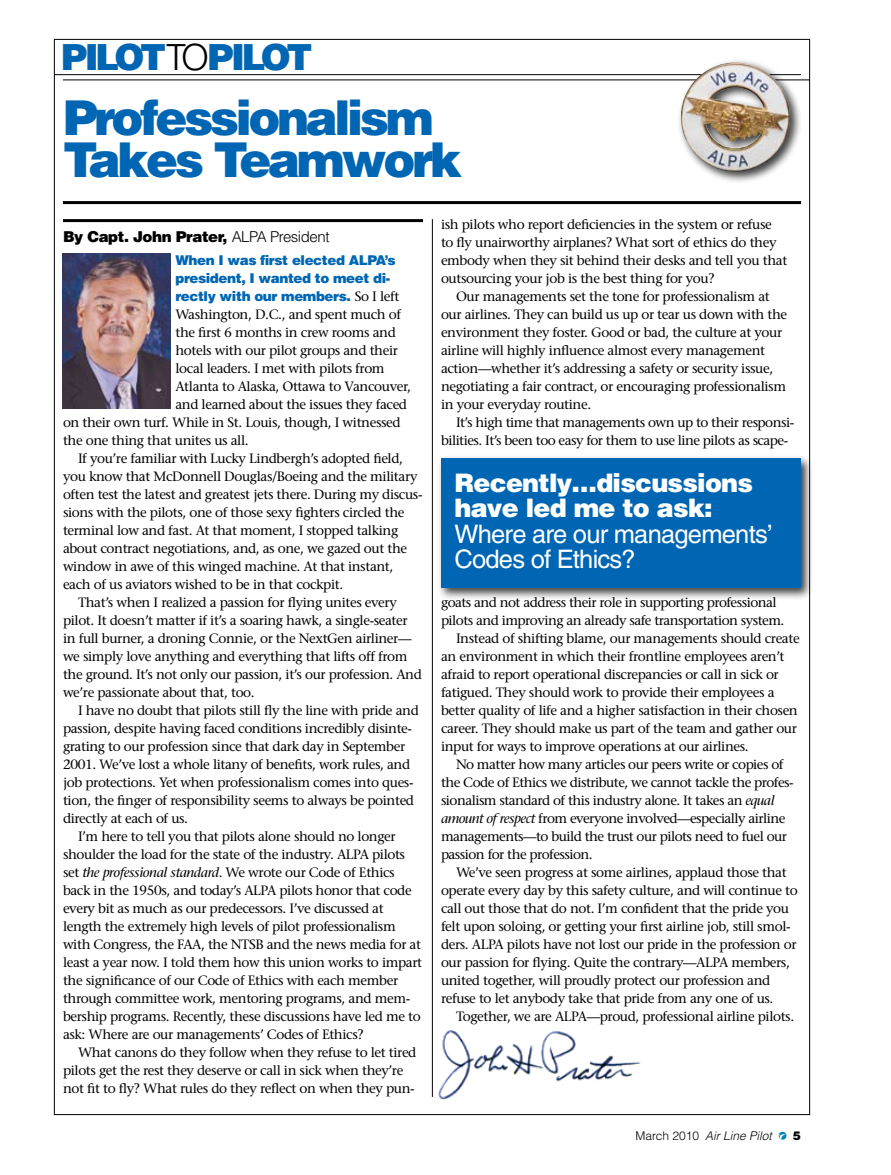
<style>
.page{position:relative;width:891px;height:1175px;background:#fff}
.page>*{position:absolute;margin:0;border:0;box-sizing:border-box;transform-origin:0 0}
.t1{font:900 48px/42px "Helvetica";letter-spacing:-.07em;color:#0066b3}
.t2{font:900 36px "Helvetica";color:#0066b3}
.t3{font:25.5px/25.5px "Helvetica";letter-spacing:-.03em;color:#fff}
.t4{font:900 25.5px/25.5px "Helvetica";letter-spacing:-.03em;color:#fff}
.t5{font:900 15px "Helvetica";letter-spacing:-.03em;color:#000}
.t6{font:13.5px/18px "Stone Serif";letter-spacing:-.03em;color:#000}
.t7{font:900 13.5px/18px "Helvetica";letter-spacing:-.03em;color:#0066b3}
.t8{font:italic 300 12px "Helvetica";color:#000}
.t9{font:900 12px "Helvetica";color:#000}
.s1{font-weight:300;color:#000}
.s2{font-weight:300}
.s3{font-family:"Stone Serif";font-weight:400;color:#000}
.s4{font-style:italic}
.s5{font-style:normal}
</style>
<div class="page">
<svg style="left:779px;top:1131px;width:7px;height:8px"></svg>
<img style="left:438px;top:1030px;width:202px;height:70px">
<hr style="left:54px;top:74px;width:747px;height:1px;background:#000">
<hr style="left:63px;top:201px;width:738px;height:3px;background:#000">
<hr style="left:432px;top:219px;width:1px;height:877px;background:#000">
<hr style="left:63px;top:80px;width:747px;height:1px;background:#000">
<hr style="left:63px;top:219px;width:360px;height:3px;background:#000">
<div style="left:677px;top:58px;width:125px;height:125px;background:#000;opacity:.75"></div>
<img style="left:685px;top:62px;width:50px;height:34px">
<div style="left:437px;top:454px;width:376px;height:147px;background:#000;opacity:.75"></div>
<div style="left:441px;top:458px;width:360px;height:130px;background:#0066b3"></div>
<img style="left:63px;top:254px;width:108px;height:154px">
<h2 class="t2" style="left:61px;top:33px;width:44px">PILOT</h2>
<h2 class="t2" style="left:166px;top:33px;width:86px"><span class="s1">TO</span>PILOT</h2>
<h1 class="t1" style="left:63px;top:95px;width:401px">Professionalism<br>Takes Teamwork</h1>
<p class="t5" style="left:63px;top:227px;width:268px">By Capt. John Prater, <span class="s2">ALPA President</span></p>
<p class="t7" style="left:176px;top:250px;width:225px">When I was first elected ALPA’s president, I wanted to meet di&shy;rectly with our members. <span class="s3">So I left</span></p>
<p class="t6" style="left:176px;top:305px;width:227px">Washington, D.C., and spent much of</p>
<p class="t6" style="left:176px;top:323px;width:222px">the first 6 months in crew rooms and</p>
<p class="t6" style="left:176px;top:341px;width:224px">hotels with our pilot groups and their</p>
<p class="t6" style="left:176px;top:359px;width:211px">local leaders. I met with pilots from</p>
<p class="t6" style="left:176px;top:377px;width:237px">Atlanta to Alaska, Ottawa to Vancouver,</p>
<p class="t6" style="left:176px;top:395px;width:233px">and learned about the issues they faced</p>
<p class="t6" style="left:63px;top:413px;width:339px">on their own turf. While in St. Louis, though, I witnessed</p>
<p class="t6" style="left:63px;top:431px;width:187px">the one thing that unites us all.</p>
<p class="t6" style="left:78px;top:449px;width:327px">If you’re familiar with Lucky Lindbergh’s adopted field,</p>
<p class="t6" style="left:63px;top:467px;width:356px">you know that McDonnell Douglas/Boeing and the military</p>
<p class="t6" style="left:63px;top:485px;width:361px">often test the latest and greatest jets there. During my discus-</p>
<p class="t6" style="left:63px;top:503px;width:343px">sions with the pilots, one of those sexy fighters circled the</p>
<p class="t6" style="left:63px;top:521px;width:337px">terminal low and fast. At that moment, I stopped talking</p>
<p class="t6" style="left:63px;top:539px;width:346px">about contract negotiations, and, as one, we gazed out the</p>
<p class="t6" style="left:63px;top:557px;width:332px">window in awe of this winged machine. At that instant,</p>
<p class="t6" style="left:63px;top:575px;width:282px">each of us aviators wished to be in that cockpit.</p>
<p class="t6" style="left:78px;top:593px;width:321px">That’s when I realized a passion for flying unites every</p>
<p class="t6" style="left:63px;top:611px;width:346px">pilot. It doesn’t matter if it’s a soaring hawk, a single-seater</p>
<p class="t6" style="left:63px;top:629px;width:350px">in full burner, a droning Connie, or the NextGen airliner—</p>
<p class="t6" style="left:63px;top:647px;width:346px">we simply love anything and everything that lifts off from</p>
<p class="t6" style="left:63px;top:665px;width:360px">the ground. It’s not only our passion, it’s our profession. And</p>
<p class="t6" style="left:63px;top:683px;width:193px">we’re passionate about that, too.</p>
<p class="t6" style="left:78px;top:701px;width:342px">I have no doubt that pilots still fly the line with pride and</p>
<p class="t6" style="left:63px;top:719px;width:351px">passion, despite having faced conditions incredibly disinte-</p>
<p class="t6" style="left:63px;top:737px;width:344px">grating to our profession since that dark day in September</p>
<p class="t6" style="left:63px;top:755px;width:349px">2001. We’ve lost a whole litany of benefits, work rules, and</p>
<p class="t6" style="left:63px;top:773px;width:352px">job protections. Yet when professionalism comes into ques-</p>
<p class="t6" style="left:63px;top:791px;width:353px">tion, the finger of responsibility seems to always be pointed</p>
<p class="t6" style="left:63px;top:809px;width:127px">directly at each of us.</p>
<p class="t6" style="left:78px;top:827px;width:319px">I’m here to tell you that pilots alone should no longer</p>
<p class="t6" style="left:63px;top:845px;width:344px">shoulder the load for the state of the industry. ALPA pilots</p>
<p class="t6" style="left:63px;top:863px;width:333px">set <span class="s4">the professional standard</span>. We wrote our Code of Ethics</p>
<p class="t6" style="left:63px;top:881px;width:350px">back in the 1950s, and today’s ALPA pilots honor that code</p>
<p class="t6" style="left:63px;top:899px;width:322px">every bit as much as our predecessors. I’ve discussed at</p>
<p class="t6" style="left:63px;top:917px;width:334px">length the extremely high levels of pilot professionalism</p>
<p class="t6" style="left:63px;top:935px;width:360px">with Congress, the FAA, the NTSB and the news media for at</p>
<p class="t6" style="left:63px;top:953px;width:361px">least a year now. I told them how this union works to impart</p>
<p class="t6" style="left:63px;top:971px;width:337px">the significance of our Code of Ethics with each member</p>
<p class="t6" style="left:63px;top:989px;width:349px">through committee work, mentoring programs, and mem-</p>
<p class="t6" style="left:63px;top:1007px;width:359px">bership programs. Recently, these discussions have led me to</p>
<p class="t6" style="left:63px;top:1025px;width:302px">ask: Where are our managements’ Codes of Ethics?</p>
<p class="t6" style="left:78px;top:1043px;width:340px">What canons do they follow when they refuse to let tired</p>
<p class="t6" style="left:63px;top:1061px;width:342px">pilots get the rest they deserve or call in sick when they’re</p>
<p class="t6" style="left:63px;top:1079px;width:353px">not fit to fly? What rules do they reflect on when they pun-</p>
<p class="t6" style="left:441px;top:215px;width:348px">ish pilots who report deficiencies in the system or refuse to fly unairworthy airplanes? What sort of ethics do they embody when they sit behind their desks and tell you that outsourcing your job is the best thing for you?</p>
<p class="t6" style="left:441px;top:287px;width:348px;text-indent:15px">Our managements set the tone for professionalism at our airlines. They can build us up or tear us down with the environment they foster. Good or bad, the culture at your airline will highly influence almost every management action—whether it’s addressing a safety or security issue, negotiating a fair contract, or encouraging professionalism in your everyday routine.</p>
<p class="t6" style="left:441px;top:413px;width:355px;text-indent:15px">It’s high time that managements own up to their responsi&shy;bilities. It’s been too easy for them to use line pilots as scape-</p>
<h3 class="t4" style="left:454px;top:469px;width:300px">Recently…discussions have led me to ask:</h3>
<h3 class="t3" style="left:454px;top:521px;width:320px">Where are our managements’<br>Codes of Ethics?</h3>
<p class="t6" style="left:441px;top:593px;width:337px">goats and not address their role in supporting professional</p>
<p class="t6" style="left:441px;top:611px;width:345px">pilots and improving an already safe transportation system.</p>
<p class="t6" style="left:456px;top:629px;width:345px">Instead of shifting blame, our managements should create</p>
<p class="t6" style="left:441px;top:647px;width:345px">an environment in which their frontline employees aren’t</p>
<p class="t6" style="left:441px;top:665px;width:339px">afraid to report operational discrepancies or call in sick or</p>
<p class="t6" style="left:441px;top:683px;width:335px">fatigued. They should work to provide their employees a</p>
<p class="t6" style="left:441px;top:701px;width:358px">better quality of life and a higher satisfaction in their chosen</p>
<p class="t6" style="left:441px;top:719px;width:358px">career. They should make us part of the team and gather our</p>
<p class="t6" style="left:441px;top:737px;width:309px">input for ways to improve operations at our airlines.</p>
<p class="t6" style="left:456px;top:755px;width:329px">No matter how many articles our peers write or copies of</p>
<p class="t6" style="left:441px;top:773px;width:354px">the Code of Ethics we distribute, we cannot tackle the profes-</p>
<p class="t6" style="left:441px;top:791px;width:335px">sionalism standard of this industry alone. It takes an <span class="s4">equal</span></p>
<p class="t6" style="left:441px;top:809px;width:346px"><span class="s4">amount of respect</span> from everyone involved—especially airline</p>
<p class="t6" style="left:441px;top:827px;width:348px">managements—to build the trust our pilots need to fuel our</p>
<p class="t6" style="left:441px;top:845px;width:153px">passion for the profession.</p>
<p class="t6" style="left:456px;top:863px;width:332px">We’ve seen progress at some airlines, applaud those that</p>
<p class="t6" style="left:441px;top:881px;width:358px">operate every day by this safety culture, and will continue to</p>
<p class="t6" style="left:441px;top:899px;width:350px">call out those that do not. I’m confident that the pride you</p>
<p class="t6" style="left:441px;top:917px;width:351px">felt upon soloing, or getting your first airline job, still smol-</p>
<p class="t6" style="left:441px;top:935px;width:357px">ders. ALPA pilots have not lost our pride in the profession or</p>
<p class="t6" style="left:441px;top:953px;width:350px">our passion for flying. Quite the contrary—ALPA members,</p>
<p class="t6" style="left:441px;top:971px;width:331px">united together, will proudly protect our profession and</p>
<p class="t6" style="left:441px;top:989px;width:334px">refuse to let anybody take that pride from any one of us.</p>
<p class="t6" style="left:456px;top:1007px;width:340px">Together, we are ALPA—proud, professional airline pilots.</p>
<p class="t8" style="left:635px;top:1128px;width:138px"><span class="s5">March 2010</span> Air Line Pilot</p>
<p class="t9" style="left:793px;top:1127px;width:10px">5</p>
</div>
